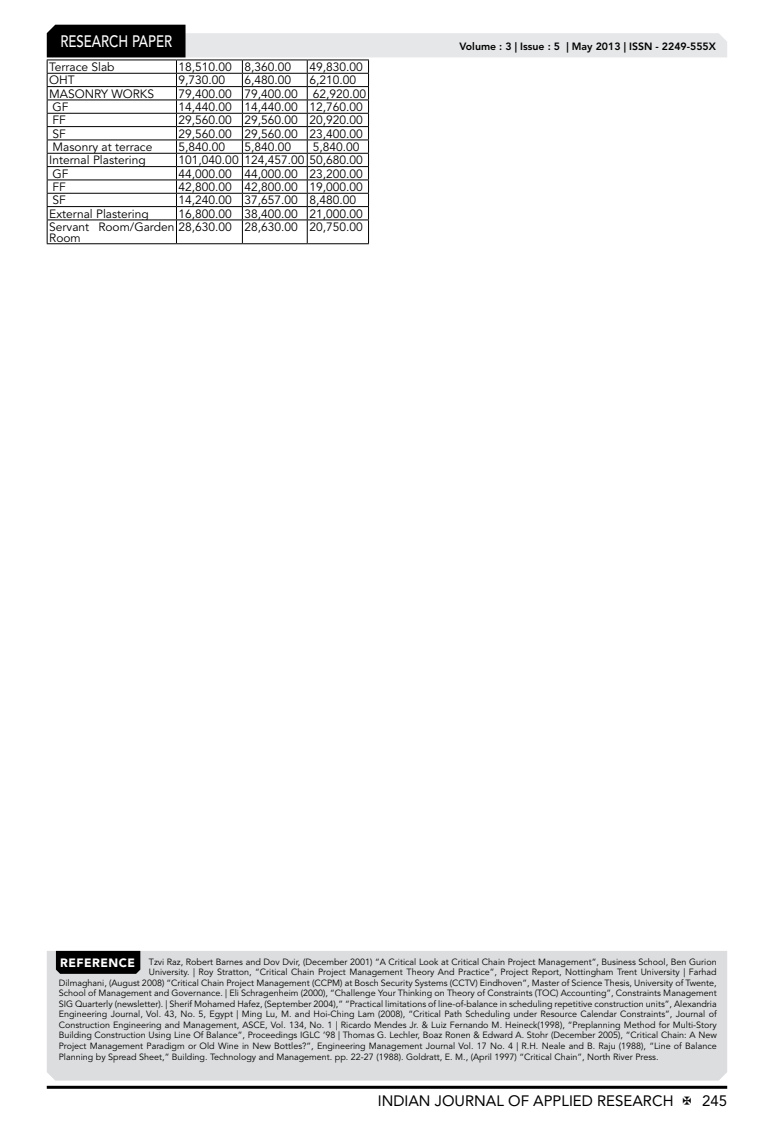
<style>
.page{position:relative;width:774px;height:1136px;background:#fff}
.page>*{position:absolute;margin:0;border:0;box-sizing:border-box;transform-origin:0 0}
.t1{font:500 16.5px "Avenir LT Std";color:#fff;scale:.8 1}
.t2{font:15px "Avenir LT Std";color:#000}
.t3{font:12px/13.4px "Avenir LT Std";color:#000;text-align:right}
.t4{font:800 10.5px "Avenir LT Std";color:#000}
.t5{font:9px "Avenir LT Std";color:#000}
.s1{font-weight:900;font-size:12px;color:#fff}
</style>
<div class="page">
<hr style="left:47px;top:1085px;width:680px;height:3px;background:#000">
<svg style="left:47px;top:25px;width:680px;height:218px"></svg>
<hr style="left:47px;top:243px;width:129px;height:1px;background:#000">
<hr style="left:176px;top:243px;width:66px;height:1px;background:#000">
<hr style="left:242px;top:243px;width:65px;height:1px;background:#000">
<hr style="left:307px;top:243px;width:62px;height:1px;background:#000">
<div style="left:47px;top:950px;width:680px;height:130px;background:#dcddde"></div>
<div style="left:56px;top:950px;width:84px;height:23px;background:#000"></div>
<h1 class="t1" style="left:60px;top:32px;width:139px">RESEARCH PAPER</h1>
<h3 class="t3" style="left:49px;top:61px;width:67px">Terrace Slab</h3>
<h3 class="t3" style="left:179px;top:61px;width:114px">18,510.00 8,360.00</h3>
<h3 class="t3" style="left:309px;top:61px;width:55px">49,830.00</h3>
<h3 class="t3" style="left:49px;top:74px;width:27px">OHT</h3>
<h3 class="t3" style="left:179px;top:74px;width:48px">9,730.00</h3>
<h3 class="t3" style="left:244px;top:74px;width:48px">6,480.00</h3>
<h3 class="t3" style="left:309px;top:74px;width:48px">6,210.00</h3>
<h3 class="t3" style="left:49px;top:87px;width:106px">MASONRY WORKS</h3>
<h3 class="t3" style="left:179px;top:87px;width:189px">79,400.00 79,400.00 62,920.00</h3>
<h3 class="t3" style="left:53px;top:101px;width:18px">GF</h3>
<h3 class="t3" style="left:179px;top:101px;width:186px">14,440.00 14,440.00 12,760.00</h3>
<h3 class="t3" style="left:53px;top:114px;width:15px">FF</h3>
<h3 class="t3" style="left:179px;top:114px;width:186px">29,560.00 29,560.00 20,920.00</h3>
<h3 class="t3" style="left:53px;top:127px;width:15px">SF</h3>
<h3 class="t3" style="left:179px;top:127px;width:186px">29,560.00 29,560.00 23,400.00</h3>
<h3 class="t3" style="left:53px;top:141px;width:101px">Masonry at terrace</h3>
<h3 class="t3" style="left:179px;top:141px;width:48px">5,840.00</h3>
<h3 class="t3" style="left:244px;top:141px;width:48px">5,840.00</h3>
<h3 class="t3" style="left:313px;top:141px;width:48px">5,840.00</h3>
<h3 class="t3" style="left:49px;top:154px;width:98px">Internal Plastering</h3>
<h3 class="t3" style="left:179px;top:154px;width:186px">101,040.00 124,457.00 50,680.00</h3>
<h3 class="t3" style="left:53px;top:167px;width:18px">GF</h3>
<h3 class="t3" style="left:179px;top:167px;width:186px">44,000.00 44,000.00 23,200.00</h3>
<h3 class="t3" style="left:53px;top:181px;width:15px">FF</h3>
<h3 class="t3" style="left:179px;top:181px;width:186px">42,800.00 42,800.00 19,000.00</h3>
<h3 class="t3" style="left:53px;top:194px;width:15px">SF</h3>
<h3 class="t3" style="left:179px;top:194px;width:179px">14,240.00 37,657.00 8,480.00</h3>
<h3 class="t3" style="left:49px;top:207px;width:101px">External Plastering</h3>
<h3 class="t3" style="left:49px;top:207px;width:315px">16,800.00 38,400.00 21,000.00<br>Servant Room/Garden 28,630.00 28,630.00 20,750.00</h3>
<h3 class="t3" style="left:49px;top:231px;width:33px">Room</h3>
<p class="t4" style="left:459px;top:41px;width:258px">Volume : 3 | Issue : 5 | May 2013 | ISSN - 2249-555X</p>
<p class="t5" style="left:60px;top:956px;width:658px"><span class="s1">REFERENCE</span> Tzvi Raz, Robert Barnes and Dov Dvir, (December 2001) “A Critical Look at Critical Chain Project Management”, Business School, Ben Gurion</p>
<p class="t5" style="left:149px;top:967px;width:569px">University. | Roy Stratton, “Critical Chain Project Management Theory And Practice”, Project Report, Nottingham Trent University | Farhad</p>
<p class="t5" style="left:59px;top:977px;width:659px">Dilmaghani, (August 2008) “Critical Chain Project Management (CCPM) at Bosch Security Systems (CCTV) Eindhoven”, Master of Science Thesis, University of Twente,</p>
<p class="t5" style="left:59px;top:988px;width:660px">School of Management and Governance. | Eli Schragenheim (2000), “Challenge Your Thinking on Theory of Constraints (TOC) Accounting”, Constraints Management</p>
<p class="t5" style="left:59px;top:998px;width:659px">SIG Quarterly (newsletter). | Sherif Mohamed Hafez, (September 2004),” “Practical limitations of line-of-balance in scheduling repetitive construction units”, Alexandria</p>
<p class="t5" style="left:59px;top:1009px;width:660px">Engineering Journal, Vol. 43, No. 5, Egypt | Ming Lu, M. and Hoi-Ching Lam (2008), “Critical Path Scheduling under Resource Calendar Constraints”, Journal of</p>
<p class="t5" style="left:59px;top:1019px;width:660px">Construction Engineering and Management, ASCE, Vol. 134, No. 1 | Ricardo Mendes Jr. &amp; Luiz Fernando M. Heineck(1998), “Preplanning Method for Multi-Story</p>
<p class="t5" style="left:59px;top:1030px;width:660px">Building Construction Using Line Of Balance”, Proceedings IGLC ’98 | Thomas G. Lechler, Boaz Ronen &amp; Edward A. Stohr (December 2005), “Critical Chain: A New</p>
<p class="t5" style="left:59px;top:1040px;width:659px">Project Management Paradigm or Old Wine in New Bottles?”, Engineering Management Journal Vol. 17 No. 4 | R.H. Neale and B. Raju (1988), “Line of Balance</p>
<p class="t5" style="left:59px;top:1051px;width:601px">Planning by Spread Sheet,” Building. Technology and Management. pp. 22-27 (1988). Goldratt, E. M., (April 1997) “Critical Chain”, North River Press.</p>
<h2 class="t2" style="left:378px;top:1091px;width:297px">INDIAN JOURNAL OF APPLIED RESEARCH</h2>
<h2 class="t2" style="left:702px;top:1091px;width:27px">245</h2>
</div>
